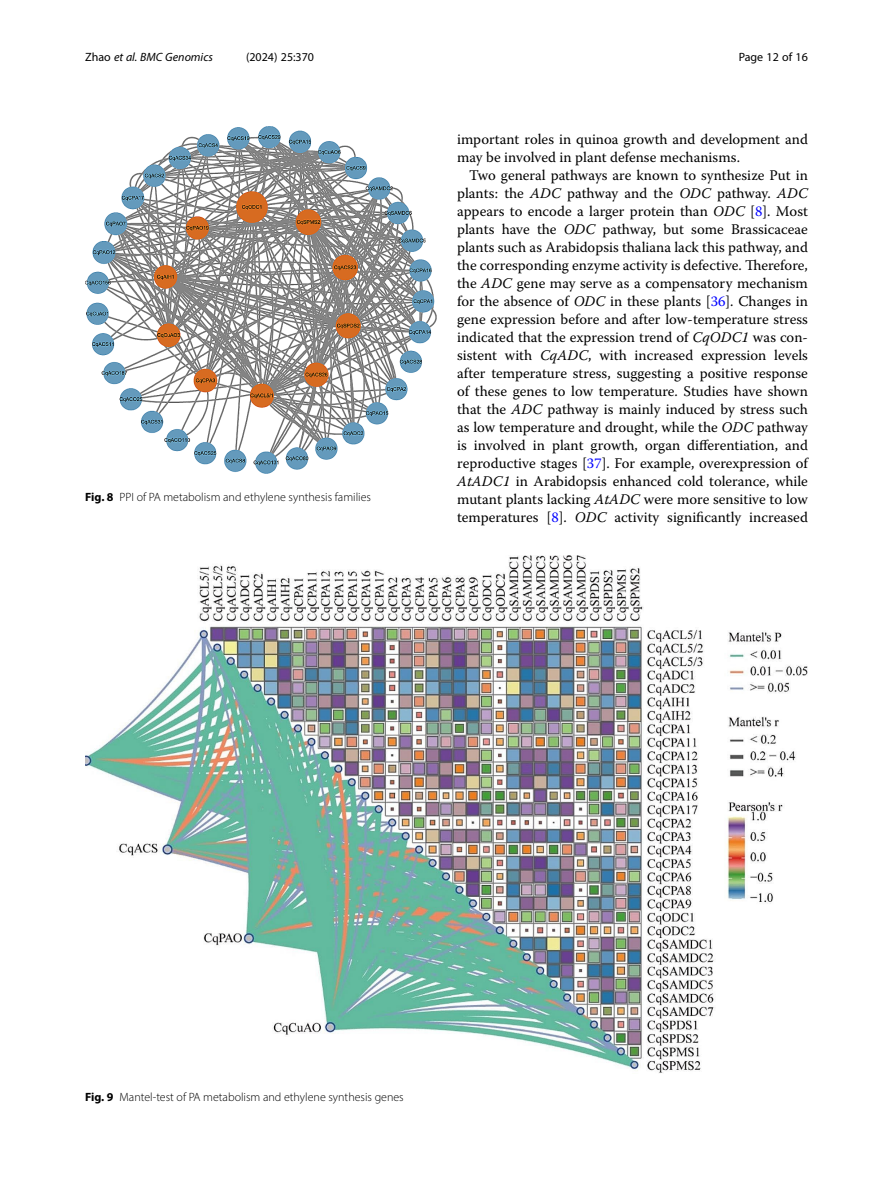
<style>
.page{position:relative;width:893px;height:1191px;background:#fff}
.page>*{position:absolute;margin:0;border:0;box-sizing:border-box;transform-origin:0 0}
.Body_Text_Indent{font:14.7px/18px "Warnock Pro";color:#000}
.Figure_Caption{font:300 12px "Myriad Pro";color:#000}
.t1{font:12px "Myriad Pro";color:#000}
.t2{font:italic 12px "Myriad Pro";color:#000}
.s1{font-style:normal}
.s2{font-weight:700}
.s3{font-style:italic}
.s4{color:#00f}
</style>
<div class="page">
<img style="left:85px;top:556px;width:723px;height:517px">
<img style="left:85px;top:126px;width:351px;height:347px">
<p class="t2" style="left:85px;top:50px;width:129px"><span class="s1">Zhao</span> et al. BMC Genomics</p>
<p class="t1" style="left:246px;top:50px;width:70px">(2024) 25:370</p>
<p class="t1" style="left:739px;top:50px;width:71px">Page 12 of 16</p>
<p class="Figure_Caption" style="left:85px;top:489px;width:287px"><span class="s2">Fig. 8</span> PPI of PA metabolism and ethylene synthesis families</p>
<p class="Body_Text_Indent" style="left:457px;top:130px;width:352px">important roles in quinoa growth and development and may be involved in plant defense mechanisms.</p>
<p class="Body_Text_Indent" style="left:457px;top:166px;width:352px;text-align:justify;text-indent:12px">Two general pathways are known to synthesize Put in plants: the <span class="s3">ADC</span> pathway and the <span class="s3">ODC</span> pathway. <span class="s3">ADC </span>appears to encode a larger protein than <span class="s3">ODC</span> [<span class="s4">8</span>]. Most plants have the <span class="s3">ODC</span> pathway, but some Brassicaceae plants such as Arabidopsis thaliana lack this pathway, and the corresponding enzyme activity is defective. Therefore, the <span class="s3">ADC</span> gene may serve as a compensatory mechanism for the absence of <span class="s3">ODC</span> in these plants [<span class="s4">36</span>]. Changes in gene expression before and after low-temperature stress indicated that the expression trend of <span class="s3">CqODC1</span> was con&shy;sistent with <span class="s3">CqADC</span>, with increased expression levels after temperature stress, suggesting a positive response of these genes to low temperature. Studies have shown that the <span class="s3">ADC</span> pathway is mainly induced by stress such as low temperature and drought, while the <span class="s3">ODC</span> pathway is involved in plant growth, organ differentiation, and reproductive stages [<span class="s4">37</span>]. For example, overexpression of <span class="s3">AtADC1</span> in Arabidopsis enhanced cold tolerance, while mutant plants lacking <span class="s3">AtADC</span> were more sensitive to low temperatures [<span class="s4">8</span>]. <span class="s3">ODC</span> activity significantly increased</p>
<p class="Figure_Caption" style="left:85px;top:1089px;width:320px"><span class="s2">Fig. 9</span> Mantel-test of PA metabolism and ethylene synthesis genes</p>
</div>
